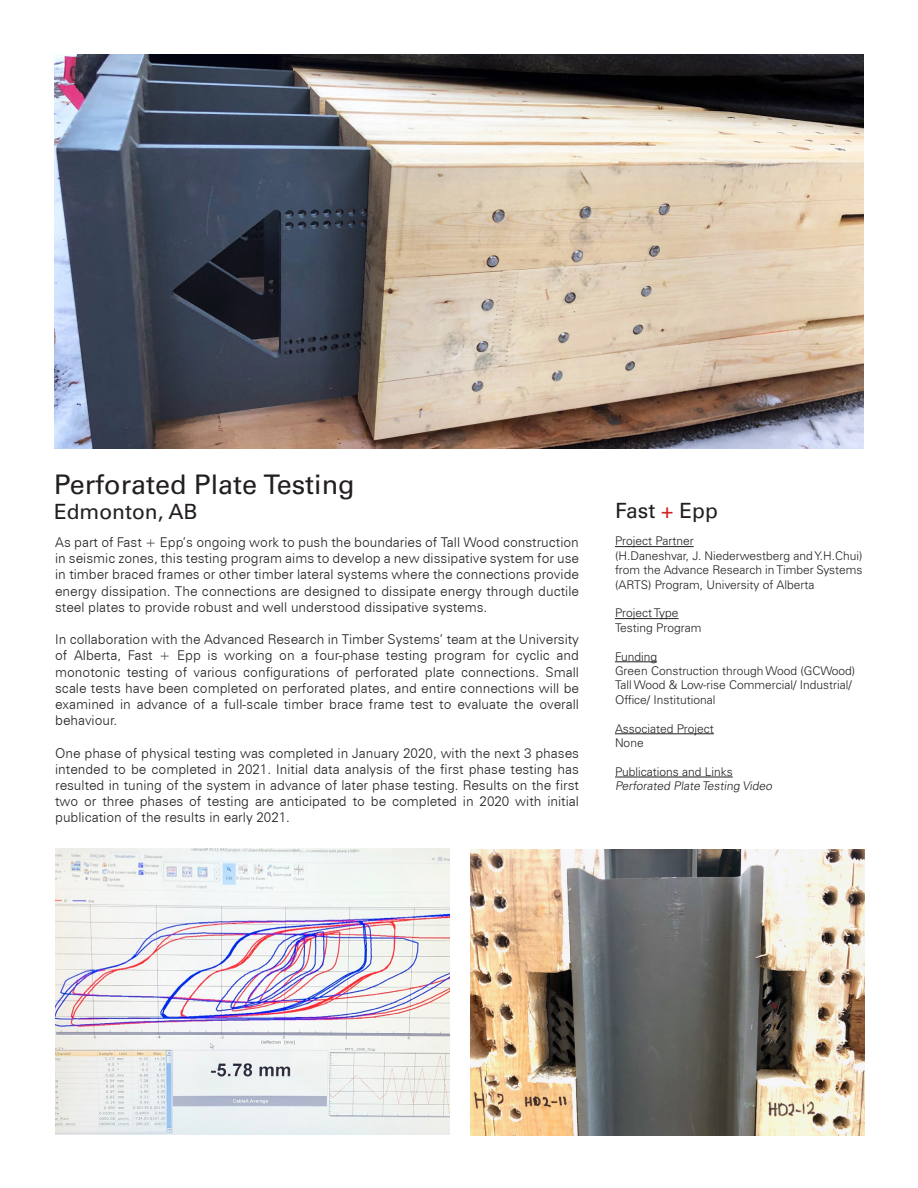
<style>
.page{position:relative;width:918px;height:1188px;background:#fff}
.page>*{position:absolute;margin:0;border:0;box-sizing:border-box;transform-origin:0 0}
.t1{font:27px "Univers LT Pro 55 Roman";color:#231f20}
.t2{font:21px "Univers LT Pro 55 Roman";color:#231f20}
.t3{font:300 13.5px/16.2px "Zurich BT";color:#231f20;text-align:justify}
.t4{font:300 12px/14.4px "Univers LT Pro 45";color:#231f20;text-align:justify}
.s1{color:#d1232a}
</style>
<div class="page">
<img style="left:54px;top:54px;width:810px;height:395px">
<hr style="left:615px;top:546px;width:79px;height:1px;background:#231f20">
<hr style="left:615px;top:618px;width:64px;height:1px;background:#231f20">
<hr style="left:615px;top:662px;width:42px;height:1px;background:#231f20">
<hr style="left:615px;top:734px;width:99px;height:1px;background:#231f20">
<hr style="left:615px;top:777px;width:118px;height:1px;background:#231f20">
<img style="left:470px;top:849px;width:394px;height:286px">
<img style="left:55px;top:849px;width:394px;height:286px">
<p class="t1" style="left:54px;top:466px;width:302px">Perforated Plate Testing</p>
<p class="t2" style="left:54px;top:497px;width:145px">Edmonton, AB</p>
<p class="t3" style="left:55px;top:534px;width:525px">As part of Fast + Epp’s ongoing work to push the boundaries of Tall Wood construction in seismic zones, this testing program aims to develop a new dissipative system for use in timber braced frames or other timber lateral systems where the connections provide energy dissipation. The connections are designed to dissipate energy through ductile steel plates to provide robust and well understood dissipative systems.</p>
<p class="t3" style="left:55px;top:631px;width:525px">In collaboration with the Advanced Research in Timber Systems’ team at the University of Alberta, Fast + Epp is working on a four-phase testing program for cyclic and monotonic testing of various configurations of perforated plate connections. Small scale tests have been completed on perforated plates, and entire connections will be examined in advance of a full-scale timber brace frame test to evaluate the overall behaviour.</p>
<p class="t3" style="left:55px;top:745px;width:525px">One phase of physical testing was completed in January 2020, with the next 3 phases intended to be completed in 2021. Initial data analysis of the first phase testing has resulted in tuning of the system in advance of later phase testing. Results on the first two or three phases of testing are anticipated to be completed in 2020 with initial publication of the results in early 2021.</p>
<p class="t2" style="left:615px;top:496px;width:104px">Fast <span class="s1">+</span> Epp</p>
<p class="t4" style="left:615px;top:534px;width:80px">Project Partner</p>
<p class="t4" style="left:615px;top:548px;width:249px">(H.Daneshvar, J. Niederwestberg and Y.H.Chui) from the Advance Research in Timber Systems (ARTS) Program, University of Alberta</p>
<p class="t4" style="left:615px;top:606px;width:65px">Project Type</p>
<p class="t4" style="left:615px;top:620px;width:88px">Testing Program</p>
<p class="t4" style="left:615px;top:649px;width:44px">Funding</p>
<p class="t4" style="left:615px;top:663px;width:242px;text-align:left">Green Construction through Wood (GCWood)<br>Tall Wood &amp; Low-rise Commercial/ Industrial/<br>Office/ Institutional</p>
<p class="t4" style="left:615px;top:721px;width:100px">Associated Project</p>
<p class="t4" style="left:615px;top:735px;width:30px">None</p>
<p class="t4" style="left:615px;top:764px;width:119px">Publications and Links</p>
<p class="t4" style="left:615px;top:778px;width:161px">Perforated Plate Testing Video</p>
</div>
